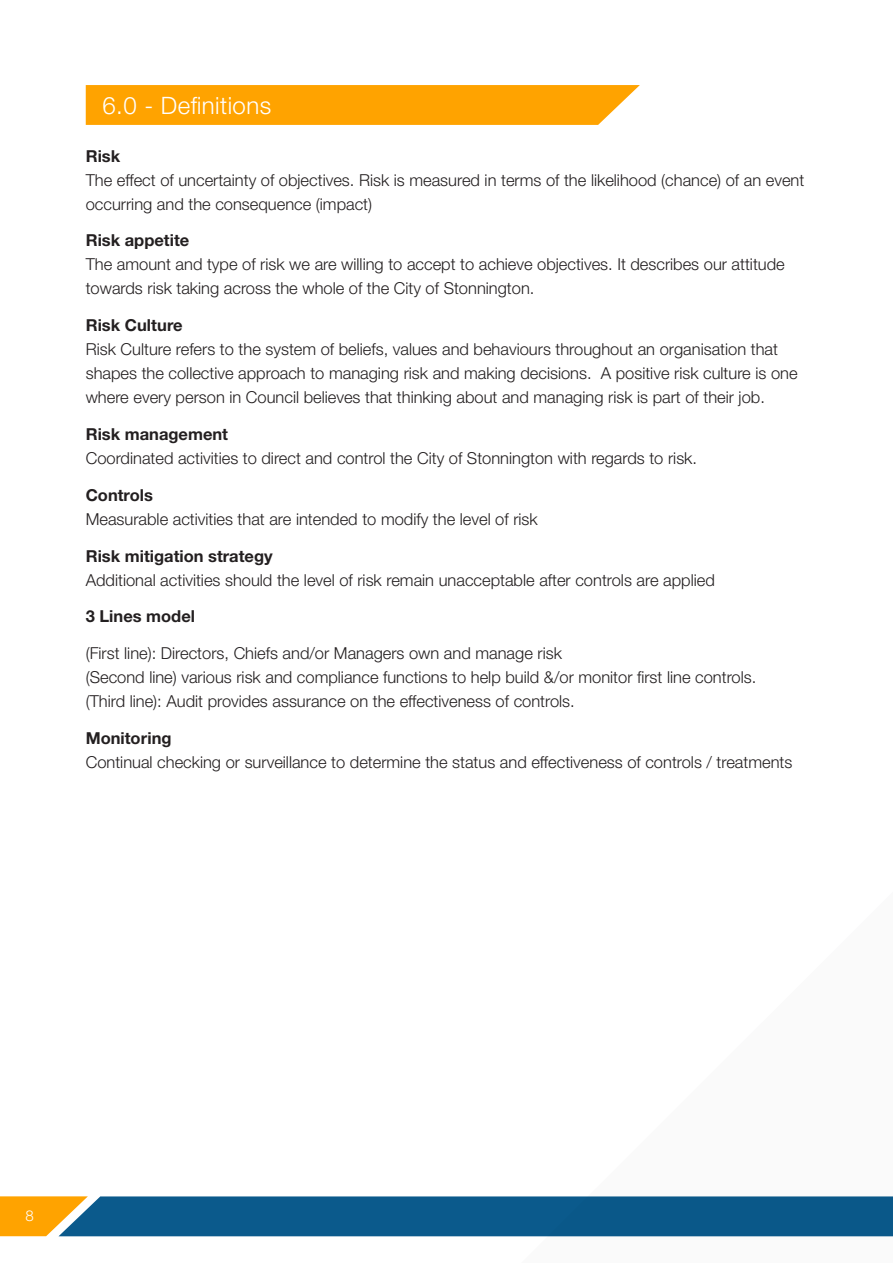
<style>
.page{position:relative;width:893px;height:1263px;background:#fff}
.page>*{position:absolute;margin:0;border:0;box-sizing:border-box;transform-origin:0 0}
.COS_Title_Intro{font:300 24px "Helvetica Neue CE";letter-spacing:.02em;color:#fff}
.COS_Body_Copy{font:300 16.5px/24px "Helvetica Neue CE";color:#231f20}
.COS_Body_Copy-2{font:700 16.5px "Helvetica Neue CE";color:#231f20}
.t1{font:300 15px "Helvetica Neue CE";color:#fff}
.s1{font-weight:700}
</style>
<div class="page">
<svg style="left:0;top:1196px;width:893px;height:40px;background:#226283"></svg>
<svg style="left:86px;top:85px;width:554px;height:40px;background:#ffa60a"></svg>
<p class="COS_Title_Intro" style="left:102px;top:91px;width:170px">6.0 - Definitions</p>
<p class="COS_Body_Copy" style="left:86px;top:144px;width:720px"><span class="s1">Risk<br></span>The effect of uncertainty of objectives. Risk is measured in terms of the likelihood (chance) of an event occurring and the consequence (impact)</p>
<p class="COS_Body_Copy" style="left:86px;top:228px;width:701px"><span class="s1">Risk appetite<br></span>The amount and type of risk we are willing to accept to achieve objectives. It describes our attitude towards risk taking across the whole of the City of Stonnington.</p>
<p class="COS_Body_Copy" style="left:86px;top:313px;width:713px"><span class="s1">Risk Culture<br></span>Risk Culture refers to the system of beliefs, values and behaviours throughout an organisation that shapes the collective approach to managing risk and making decisions. A positive risk culture is one where every person in Council believes that thinking about and managing risk is part of their job.</p>
<p class="COS_Body_Copy" style="left:86px;top:422px;width:613px"><span class="s1">Risk management<br></span>Coordinated activities to direct and control the City of Stonnington with regards to risk.</p>
<p class="COS_Body_Copy" style="left:86px;top:483px;width:454px"><span class="s1">Controls<br></span>Measurable activities that are intended to modify the level of risk</p>
<p class="COS_Body_Copy" style="left:86px;top:544px;width:630px"><span class="s1">Risk mitigation strategy<br></span>Additional activities should the level of risk remain unacceptable after controls are applied</p>
<p class="COS_Body_Copy-2" style="left:86px;top:606px;width:111px">3 Lines model</p>
<p class="COS_Body_Copy" style="left:86px;top:641px;width:672px">(First line): Directors, Chiefs and/or Managers own and manage risk<br>(Second line) various risk and compliance functions to help build &amp;/or monitor first line controls. (Third line): Audit provides assurance on the effectiveness of controls.</p>
<p class="COS_Body_Copy" style="left:86px;top:726px;width:708px"><span class="s1">Monitoring<br></span>Continual checking or surveillance to determine the status and effectiveness of controls / treatments</p>
<p class="t1" style="left:26px;top:1206px;width:10px">8</p>
</div>
